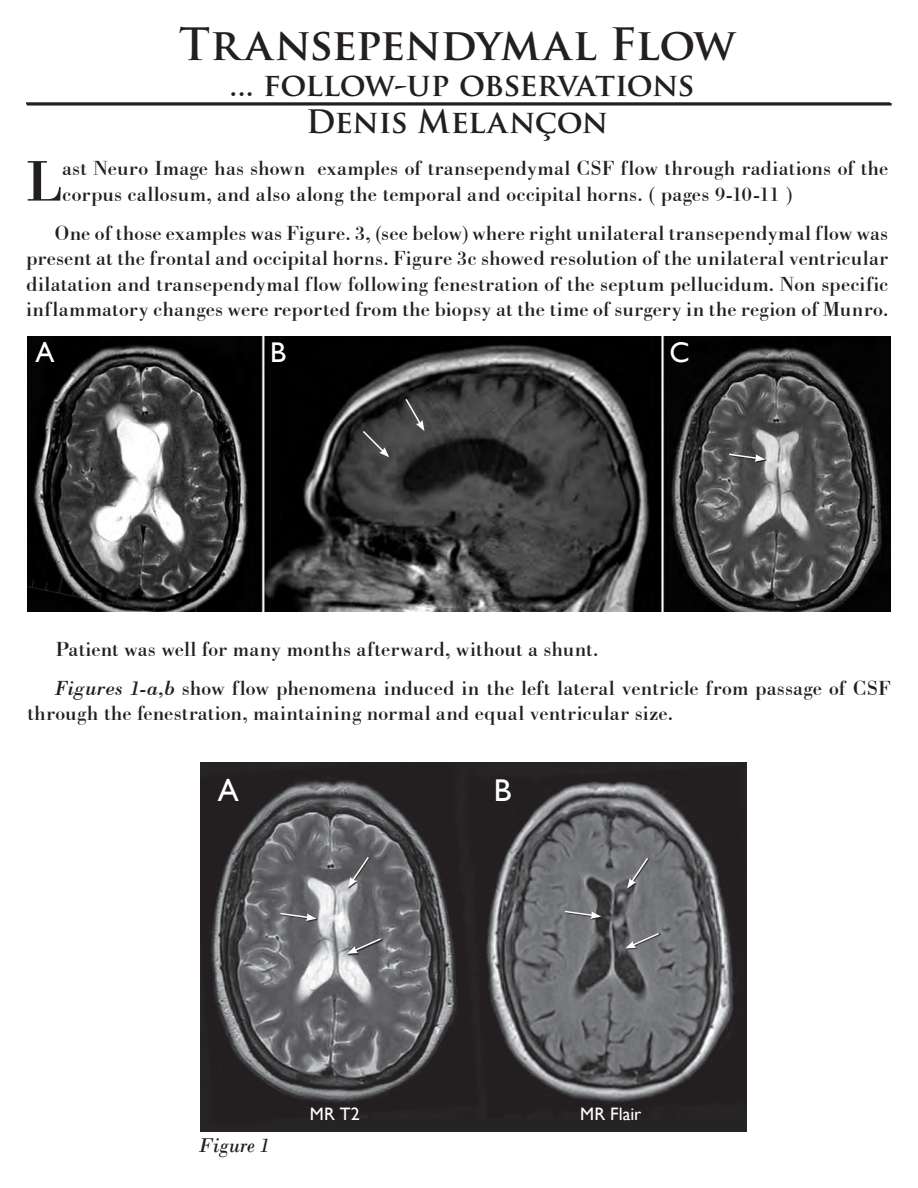
<style>
.page{position:relative;width:918px;height:1188px;background:#fff}
.page>*{position:absolute;margin:0;border:0;box-sizing:border-box;transform-origin:0 0}
.t1{font:59.25px "Bodoni BT";color:#231f20}
.t2{font:700 43.5px "Trajan Pro";letter-spacing:-.015em;color:#231f20}
.t3{font:700 31.5px "Trajan Pro";letter-spacing:-.025em;color:#231f20}
.t4{font:31.5px "Gill Sans";color:#fff}
.t5{font:28.5px "Gill Sans";color:#fff}
.t6{font:21px/25.5px "Bodoni BT";letter-spacing:-.005em;color:#231f20}
.t7{font:italic 21px "Bodoni";letter-spacing:-.01em;color:#231f20}
.t8{font:18px "Gill Sans";letter-spacing:.01em;color:#fff}
.s1{font-style:italic}
</style>
<div class="page">
<hr style="left:27px;top:103px;width:864px;height:3px;background:#231f20">
<hr style="left:26px;top:102px;width:864px;height:3px;background:#231f20">
<img style="left:27px;top:336px;width:864px;height:276px">
<svg style="left:404px;top:397px;width:20px;height:34px"></svg>
<svg style="left:361px;top:429px;width:28px;height:28px"></svg>
<svg style="left:729px;top:454px;width:38px;height:9px"></svg>
<svg style="left:727px;top:453px;width:38px;height:9px"></svg>
<img style="left:200px;top:762px;width:546px;height:369px">
<div style="left:219px;top:780px;width:21px;height:22px;background:#231f20"></div>
<div style="left:497px;top:780px;width:15px;height:22px;background:#231f20"></div>
<div style="left:312px;top:1108px;width:49px;height:13px;background:#231f20"></div>
<div style="left:582px;top:1109px;width:61px;height:12px;background:#231f20"></div>
<svg style="left:347px;top:954px;width:35px;height:2px"></svg>
<svg style="left:347px;top:937px;width:36px;height:17px"></svg>
<svg style="left:280px;top:913px;width:38px;height:9px"></svg>
<svg style="left:279px;top:912px;width:38px;height:9px"></svg>
<svg style="left:348px;top:888px;width:22px;height:1px"></svg>
<svg style="left:348px;top:855px;width:22px;height:33px"></svg>
<svg style="left:625px;top:949px;width:35px;height:1px"></svg>
<svg style="left:625px;top:932px;width:36px;height:17px"></svg>
<div style="left:565px;top:911px;width:38px;height:9px;background:#373637"></div>
<svg style="left:563px;top:910px;width:38px;height:9px"></svg>
<svg style="left:627px;top:889px;width:23px;height:1px"></svg>
<svg style="left:627px;top:856px;width:23px;height:33px"></svg>
<p class="t2" style="left:179px;top:17px;width:558px">Transependymal Flow</p>
<p class="t3" style="left:230px;top:65px;width:467px">... follow-up observations</p>
<p class="t3" style="left:306px;top:102px;width:304px">Denis Melançon</p>
<p class="t1" style="left:26px;top:144px;width:38px">L</p>
<p class="t6" style="left:62px;top:155px;width:828px">ast Neuro Image has shown examples of transependymal CSF flow through radiations of the corpus callosum, and also along the temporal and occipital horns. ( pages 9-10-11 )</p>
<p class="t6" style="left:26px;top:220px;width:864px;text-align:justify;text-indent:28px">One of those examples was Figure. 3, (see below) where right unilateral transependymal flow was present at the frontal and occipital horns. Figure 3c showed resolution of the unilateral ventricular dilatation and transependymal flow following fenestration of the septum pellucidum. Non specific inflammatory changes were reported from the biopsy at the time of surgery in the region of Munro.</p>
<p class="t5" style="left:36px;top:336px;width:21px">A</p>
<p class="t5" style="left:270px;top:336px;width:18px">B</p>
<p class="t5" style="left:670px;top:336px;width:22px">C</p>
<p class="t6" style="left:55px;top:636px;width:544px">Patient was well for many months afterward, without a shunt.</p>
<p class="t6" style="left:27px;top:675px;width:865px;text-indent:28px"><span class="s1">Figures 1-a,b</span> show flow phenomena induced in the left lateral ventricle from passage of CSF through the fenestration, maintaining normal and equal ventricular size.</p>
<p class="t4" style="left:218px;top:772px;width:23px">A</p>
<p class="t4" style="left:494px;top:772px;width:19px">B</p>
<p class="t7" style="left:199px;top:1133px;width:73px">Figure 1</p>
<p class="t8" style="left:310px;top:1103px;width:52px">MR T2</p>
<p class="t8" style="left:580px;top:1103px;width:63px">MR Flair</p>
</div>
